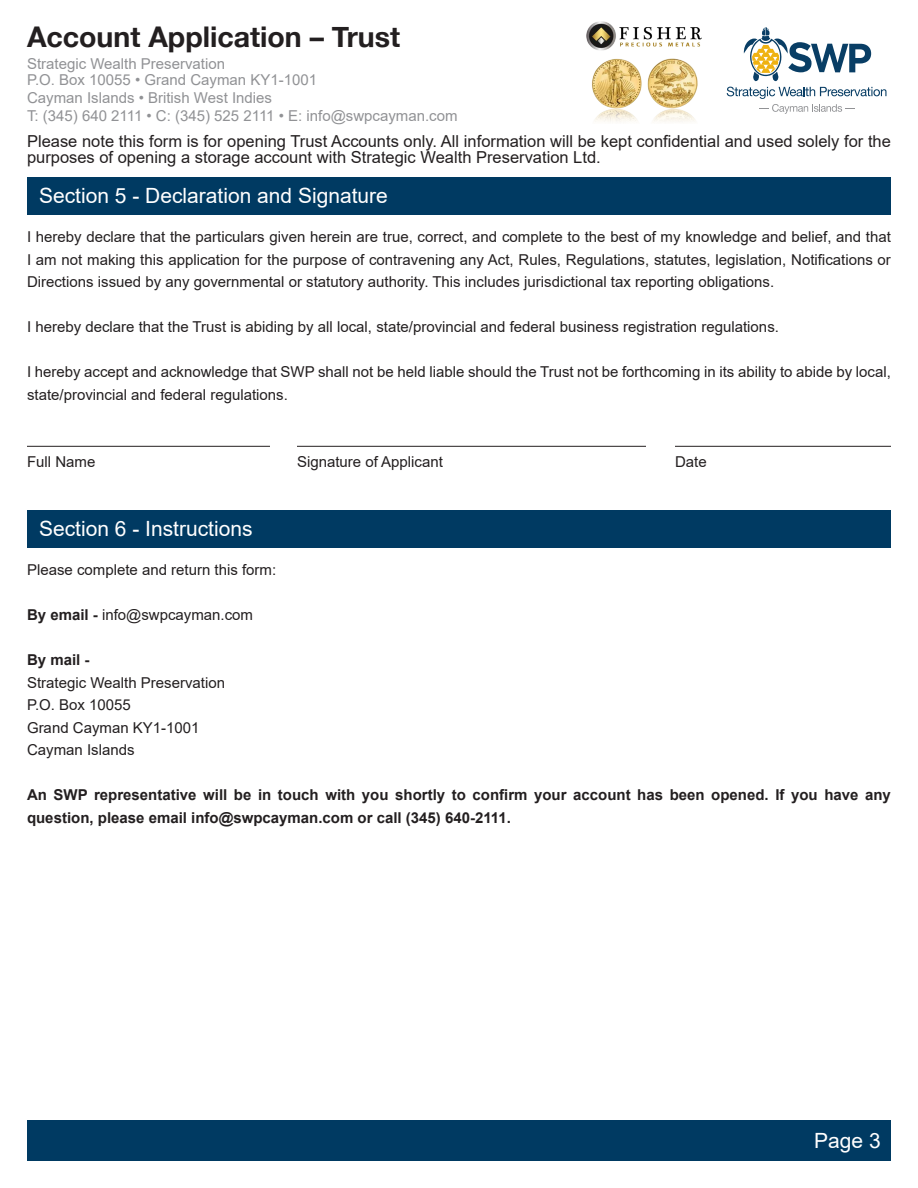
<style>
.page{position:relative;width:918px;height:1188px;background:#fff}
.page>*{position:absolute;margin:0;border:0;box-sizing:border-box;transform-origin:0 0}
.t1{font:700 28.5px "Helvetica Neue";color:#231f20}
.t2{font:21px "Arial";color:#fff}
.t3{font:16.5px/16.5px "Arial";color:#231f20}
.t4{font:15px/22.5px "Arial";color:#231f20;text-align:justify}
.t5{font:700 15px/22.5px "Arial";color:#231f20}
.t6{font:15px/16.5px "Arial";color:#919295}
.s1{font-weight:700}
</style>
<div class="page">
<svg style="left:743px;top:27px;width:128px;height:54px"></svg>
<svg style="left:727px;top:87px;width:159px;height:27px"></svg>
<div style="left:27px;top:1120px;width:864px;height:41px;background:#003a62"></div>
<div style="left:27px;top:177px;width:864px;height:38px;background:#003a62"></div>
<div style="left:27px;top:510px;width:864px;height:38px;background:#003a62"></div>
<hr style="left:27px;top:446px;width:243px;height:1px;background:#231f20">
<hr style="left:297px;top:446px;width:349px;height:1px;background:#231f20">
<hr style="left:675px;top:446px;width:216px;height:1px;background:#231f20">
<img style="left:586px;top:21px;width:116px;height:101px">
<h1 class="t1" style="left:27px;top:19px;width:375px">Account Application – Trust</h1>
<p class="t6" style="left:27px;top:55px;width:292px">Strategic Wealth Preservation<br>P.O. Box 10055 • Grand Cayman KY1-1001</p>
<p class="t6" style="left:27px;top:89px;width:432px;line-height:18px">Cayman Islands • British West Indies<br>T: (345) 640 2111 • C: (345) 525 2111 • E: info@swpcayman.com</p>
<p class="t3" style="left:27px;top:133px;width:866px">Please note this form is for opening Trust Accounts only. All information will be kept confidential and used solely for the purposes of opening a storage account with Strategic Wealth Preservation Ltd.</p>
<p class="t2" style="left:39px;top:181px;width:350px">Section 5 - Declaration and Signature</p>
<p class="t4" style="left:27px;top:226px;width:865px">I hereby declare that the particulars given herein are true, correct, and complete to the best of my knowledge and belief, and that I am not making this application for the purpose of contravening any Act, Rules, Regulations, statutes, legislation, Notifications or Directions issued by any governmental or statutory authority. This includes jurisdictional tax reporting obligations.</p>
<p class="t4" style="left:27px;top:316px;width:754px">I hereby declare that the Trust is abiding by all local, state/provincial and federal business registration regulations.</p>
<p class="t4" style="left:27px;top:361px;width:865px">I hereby accept and acknowledge that SWP shall not be held liable should the Trust not be forthcoming in its ability to abide by local, state/provincial and federal regulations.</p>
<p class="t4" style="left:27px;top:451px;width:70px">Full Name</p>
<p class="t4" style="left:297px;top:451px;width:147px">Signature of Applicant</p>
<p class="t4" style="left:675px;top:451px;width:33px">Date</p>
<p class="t2" style="left:39px;top:514px;width:215px">Section 6 - Instructions</p>
<p class="t4" style="left:27px;top:558px;width:251px">Please complete and return this form:</p>
<p class="t4" style="left:27px;top:603px;width:228px"><span class="s1">By email -</span> info@swpcayman.com</p>
<p class="t5" style="left:27px;top:649px;width:64px">By mail -</p>
<p class="t4" style="left:27px;top:671px;width:200px">Strategic Wealth Preservation</p>
<p class="t4" style="left:27px;top:693px;width:105px">P.O. Box 10055</p>
<p class="t4" style="left:27px;top:716px;width:174px">Grand Cayman KY1-1001</p>
<p class="t4" style="left:27px;top:738px;width:109px">Cayman Islands</p>
<p class="t5" style="left:27px;top:784px;width:865px">An SWP representative will be in touch with you shortly to confirm your account has been opened. If you have any question, please email info@swpcayman.com or call (345) 640-2111.</p>
<p class="t2" style="left:814px;top:1126px;width:68px">Page 3</p>
</div>
